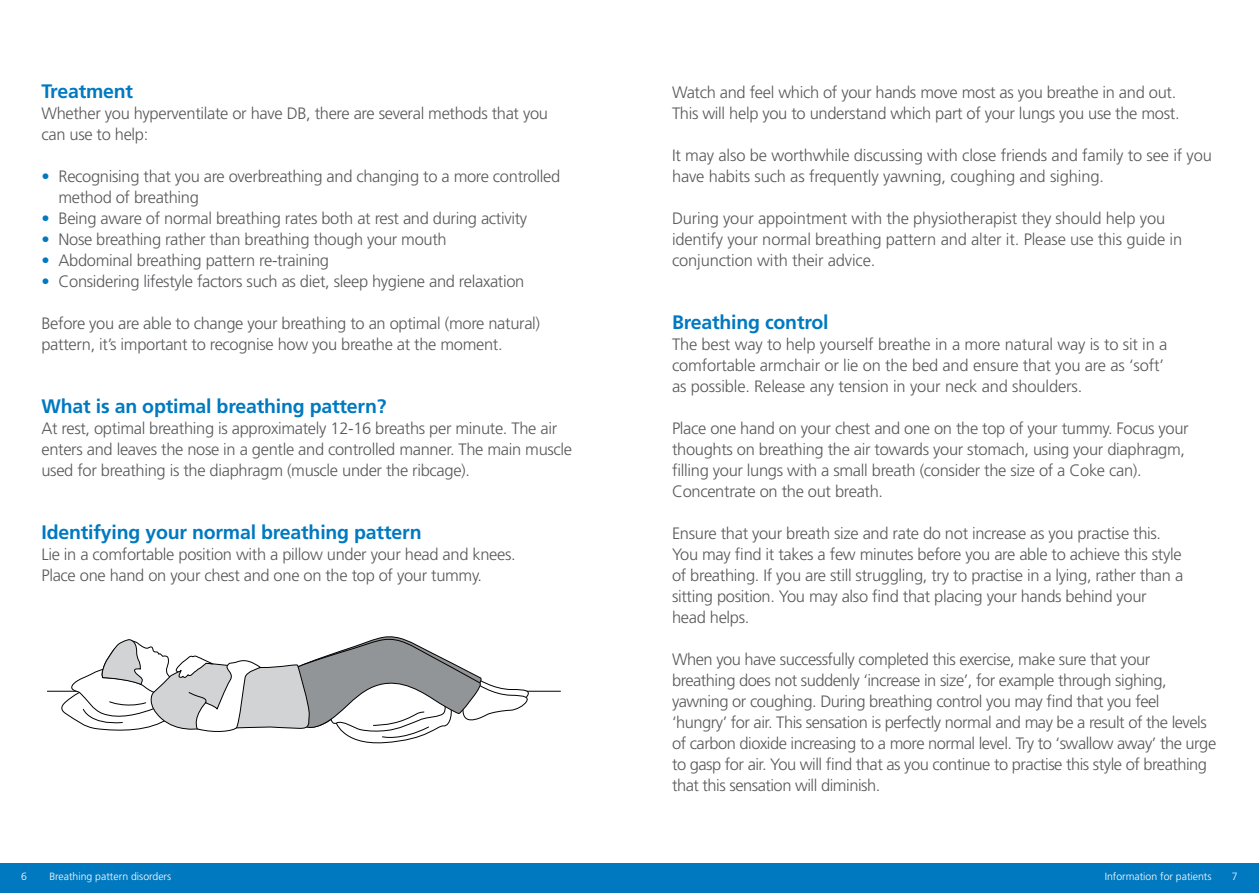
<style>
.page{position:relative;width:1259px;height:893px;background:#fff}
.page>*{position:absolute;margin:0;border:0;box-sizing:border-box;transform-origin:0 0}
.t1{font:700 19.5px "Frutiger";letter-spacing:-.01em;color:#0079c1}
.t2{font:300 16.5px/21px "Frutiger";letter-spacing:-.02em;color:#58595b}
.t3{font:300 10.5px "Frutiger";color:#fff}
.s1{color:#0079c1}
</style>
<div class="page">
<div style="left:0;top:863px;width:1259px;height:30px;background:#0079c1"></div>
<hr style="left:47px;top:691px;width:514px;height:1px;background:#000">
<svg style="left:56px;top:636px;width:474px;height:108px"></svg>
<p class="t1" style="left:41px;top:79px;width:93px">Treatment</p>
<p class="t2" style="left:41px;top:102px;width:508px">Whether you hyperventilate or have DB, there are several methods that you can use to help:</p>
<p class="t2" style="left:58px;top:165px;width:503px;text-indent:-17px"><span class="s1">•</span> Recognising that you are overbreathing and changing to a more controlled method of breathing</p>
<p class="t2" style="left:41px;top:207px;width:487px"><span class="s1">•</span> Being aware of normal breathing rates both at rest and during activity</p>
<p class="t2" style="left:41px;top:228px;width:407px"><span class="s1">•</span> Nose breathing rather than breathing though your mouth</p>
<p class="t2" style="left:41px;top:249px;width:289px"><span class="s1">•</span> Abdominal breathing pattern re-training</p>
<p class="t2" style="left:41px;top:270px;width:484px"><span class="s1">•</span> Considering lifestyle factors such as diet, sleep hygiene and relaxation</p>
<p class="t2" style="left:41px;top:312px;width:500px">Before you are able to change your breathing to an optimal (more natural) pattern, it’s important to recognise how you breathe at the moment.</p>
<p class="t1" style="left:41px;top:394px;width:347px">What is an optimal breathing pattern?</p>
<p class="t2" style="left:41px;top:417px;width:532px">At rest, optimal breathing is approximately 12-16 breaths per minute. The air enters and leaves the nose in a gentle and controlled manner. The main muscle used for breathing is the diaphragm (muscle under the ribcage).</p>
<p class="t1" style="left:41px;top:520px;width:382px">Identifying your normal breathing pattern</p>
<p class="t2" style="left:41px;top:543px;width:476px">Lie in a comfortable position with a pillow under your head and knees.<br>Place one hand on your chest and one on the top of your tummy.</p>
<p class="t2" style="left:672px;top:81px;width:509px">Watch and feel which of your hands move most as you breathe in and out.<br>This will help you to understand which part of your lungs you use the most.</p>
<p class="t2" style="left:672px;top:144px;width:541px">It may also be worthwhile discussing with close friends and family to see if you have habits such as frequently yawning, coughing and sighing.</p>
<p class="t2" style="left:672px;top:207px;width:512px">During your appointment with the physiotherapist they should help you identify your normal breathing pattern and alter it. Please use this guide in conjunction with their advice.</p>
<p class="t1" style="left:672px;top:310px;width:158px">Breathing control</p>
<p class="t2" style="left:672px;top:333px;width:497px">The best way to help yourself breathe in a more natural way is to sit in a comfortable armchair or lie on the bed and ensure that you are as ‘soft’ as possible. Release any tension in your neck and shoulders.</p>
<p class="t2" style="left:672px;top:417px;width:518px">Place one hand on your chest and one on the top of your tummy. Focus your thoughts on breathing the air towards your stomach, using your diaphragm, filling your lungs with a small breath (consider the size of a Coke can).<br>Concentrate on the out breath.</p>
<p class="t2" style="left:672px;top:522px;width:513px">Ensure that your breath size and rate do not increase as you practise this.<br>You may find it takes a few minutes before you are able to achieve this style of breathing. If you are still struggling, try to practise in a lying, rather than a sitting position. You may also find that placing your hands behind your head helps.</p>
<p class="t2" style="left:672px;top:648px;width:546px">When you have successfully completed this exercise, make sure that your breathing does not suddenly ‘increase in size’, for example through sighing, yawning or coughing. During breathing control you may find that you feel ‘hungry’ for air. This sensation is perfectly normal and may be a result of the levels of carbon dioxide increasing to a more normal level. Try to ‘swallow away’ the urge to gasp for air. You will find that as you continue to practise this style of breathing that this sensation will diminish.</p>
<p class="t3" style="left:21px;top:870px;width:7px">6</p>
<p class="t3" style="left:49px;top:870px;width:123px">Breathing pattern disorders</p>
<p class="t3" style="left:1104px;top:870px;width:108px">Information for patients</p>
<p class="t3" style="left:1231px;top:870px;width:7px">7</p>
</div>
